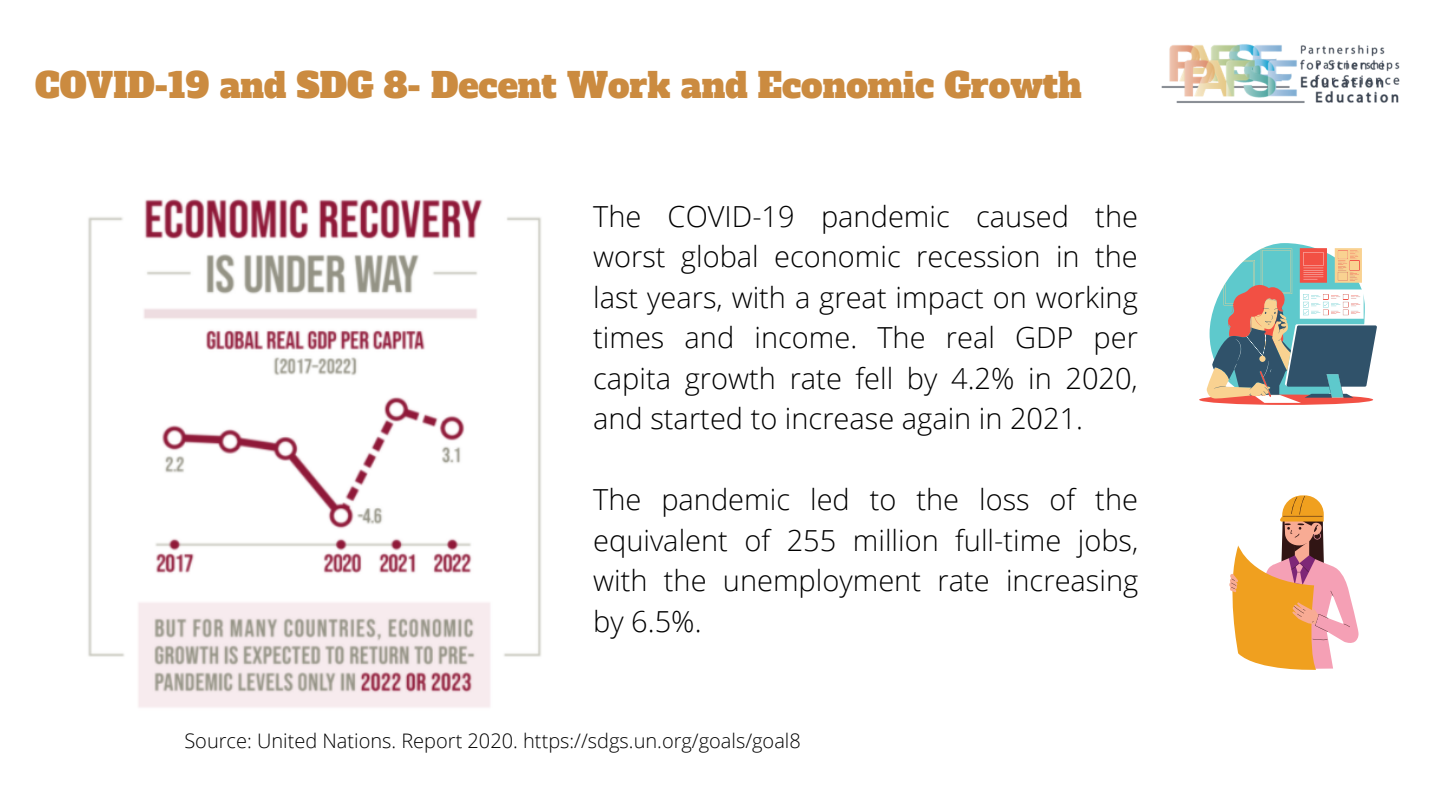
<style>
.page{position:relative;width:1440px;height:810px;background:#fff}
.page>*{position:absolute;margin:0;border:0;box-sizing:border-box;transform-origin:0 0}
.t1{font:34px "Alfa Slab One";color:#cb8b40}
.t2{font:300 29px/40.5px "Open Sans";color:#000;text-align:justify}
.t3{font:300 20px "Open Sans";color:#000}
</style>
<div class="page">
<img style="left:1161px;top:44px;width:223px;height:44px">
<img style="left:88px;top:198px;width:453px;height:510px">
<img style="left:1169px;top:49px;width:231px;height:54px">
<svg style="left:1199px;top:243px;width:178px;height:162px"></svg>
<svg style="left:1229px;top:495px;width:130px;height:175px"></svg>
<p class="t1" style="left:35px;top:63px;width:1048px">COVID-19 and SDG 8- Decent Work and Economic Growth</p>
<p class="t2" style="left:593px;top:195px;width:546px">The COVID-19 pandemic caused the worst global economic recession in the last years, with a great impact on working times and income. The real GDP per capita growth rate fell by 4.2% in 2020, and started to increase again in 2021.</p>
<p class="t2" style="left:593px;top:479px;width:547px">The pandemic led to the loss of the equivalent of 255 million full-time jobs, with the unemployment rate increasing by 6.5%.</p>
<p class="t3" style="left:184px;top:727px;width:618px">Source: United Nations. Report 2020. https://sdgs.un.org/goals/goal8</p>
</div>
